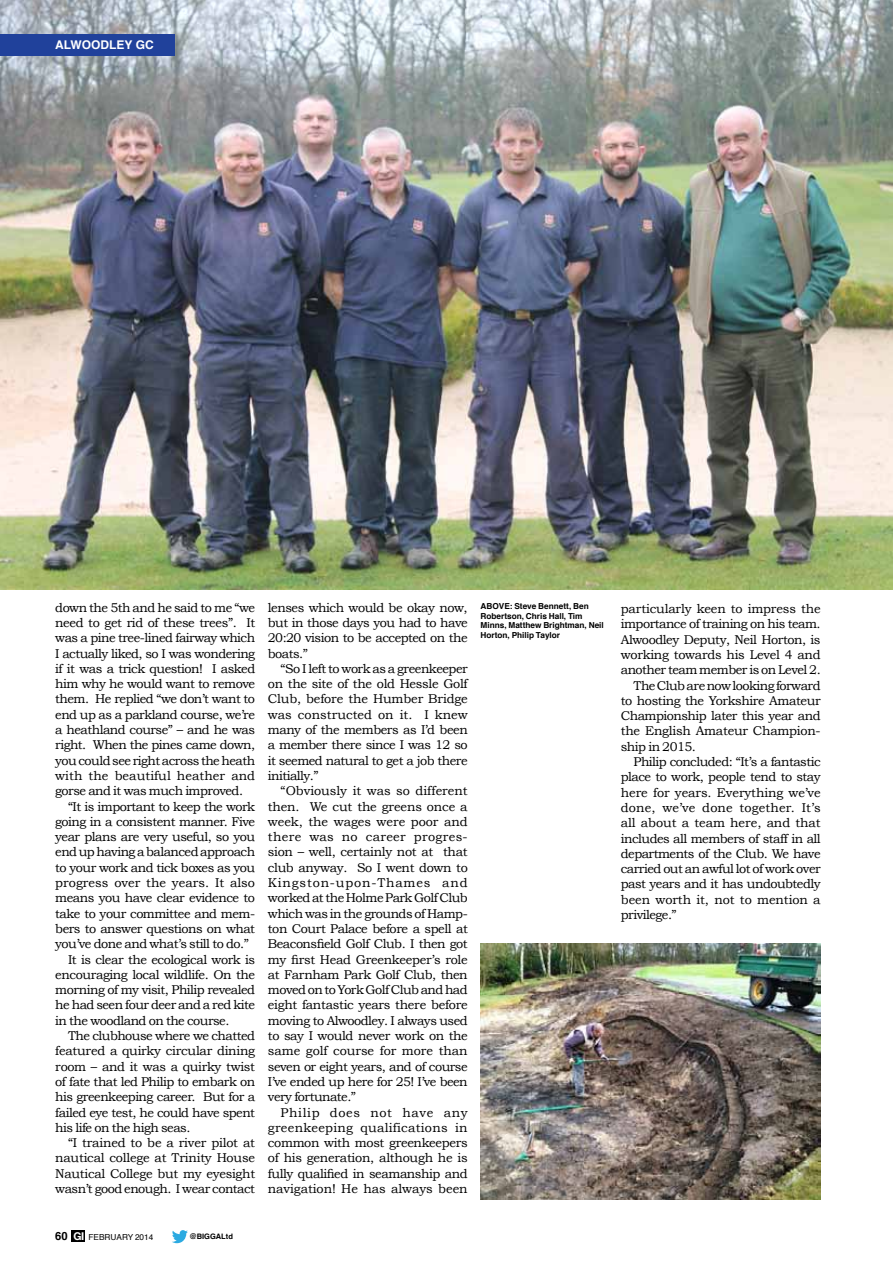
<style>
.page{position:relative;width:893px;height:1263px;background:#fff}
.page>*{position:absolute;margin:0;border:0;box-sizing:border-box;transform-origin:0 0}
.t1{font:12.75px "Bookman Old Style";letter-spacing:-.04em;color:#000}
.t2{font:12.75px "Bookman Old Style";letter-spacing:-.02em;color:#000}
.t3{font:12.75px "Bookman Old Style";letter-spacing:-.005em;color:#000}
.t4{font:12.75px "Bookman Old Style";letter-spacing:-.01em;color:#000}
.t5{font:12.75px "Bookman Old Style";color:#000}
.t6{font:12.75px "Bookman Old Style";letter-spacing:-.015em;color:#000}
.t7{font:12.75px "Bookman Old Style";letter-spacing:.02em;color:#000}
.t8{font:12.75px "Bookman Old Style";letter-spacing:.01em;color:#000}
.t9{font:12.75px "Bookman Old Style";letter-spacing:.005em;color:#000}
.t10{font:12.75px "Bookman Old Style";letter-spacing:.025em;color:#000}
.t11{font:12.75px "Bookman Old Style";letter-spacing:.065em;color:#000}
.t12{font:12.75px "Bookman Old Style";letter-spacing:.05em;color:#000}
.t13{font:700 12px "Helvetica";color:#fff}
.t14{font:700 8.25px/9.8px "Helvetica";color:#000}
.t15{font:8.25px "Helvetica";color:#000}
.t16{font:700 7.5px "Helvetica";color:#000}
.s1{font-weight:700;font-size:11.25px}
.s2{font-family:"Helvetica Neue";font-weight:700;font-size:10.8px;color:#fff}
</style>
<div class="page">
<img style="left:0;top:0;width:893px;height:590px">
<img style="left:480px;top:944px;width:341px;height:255px">
<div style="left:71px;top:1230px;width:14px;height:11px;background:#000"></div>
<svg style="left:172px;top:1230px;width:16px;height:13px"></svg>
<div style="left:0;top:34px;width:174px;height:21px;background:#20419b"></div>
<p class="t13" style="left:55px;top:35px;width:100px">ALWOODLEY GC</p>
<p class="t1" style="left:55px;top:600px;width:201px">down the 5th and he said to me “we</p>
<p class="t1" style="left:55px;top:615px;width:201px">need to get rid of these trees”. It</p>
<p class="t1" style="left:55px;top:631px;width:201px">was a pine tree-lined fairway which</p>
<p class="t1" style="left:55px;top:646px;width:201px">I actually liked, so I was wondering</p>
<p class="t1" style="left:55px;top:661px;width:201px">if it was a trick question! I asked</p>
<p class="t1" style="left:55px;top:676px;width:201px">him why he would want to remove</p>
<p class="t1" style="left:55px;top:692px;width:201px">them. He replied “we don’t want to</p>
<p class="t1" style="left:55px;top:707px;width:201px">end up as a parkland course, we’re</p>
<p class="t1" style="left:55px;top:722px;width:201px">a heathland course” – and he was</p>
<p class="t1" style="left:55px;top:738px;width:201px">right. When the pines came down,</p>
<p class="t1" style="left:55px;top:753px;width:201px">you could see right across the heath</p>
<p class="t9" style="left:55px;top:768px;width:201px">with the beautiful heather and</p>
<p class="t1" style="left:55px;top:784px;width:189px">gorse and it was much improved.</p>
<p class="t1" style="left:68px;top:799px;width:189px">“It is important to keep the work</p>
<p class="t1" style="left:55px;top:814px;width:201px">going in a consistent manner. Five</p>
<p class="t1" style="left:55px;top:829px;width:201px">year plans are very useful, so you</p>
<p class="t1" style="left:55px;top:845px;width:201px">end up having a balanced approach</p>
<p class="t1" style="left:55px;top:860px;width:201px">to your work and tick boxes as you</p>
<p class="t5" style="left:55px;top:875px;width:201px">progress over the years. It also</p>
<p class="t1" style="left:55px;top:891px;width:201px">means you have clear evidence to</p>
<p class="t1" style="left:55px;top:906px;width:201px">take to your committee and mem-</p>
<p class="t1" style="left:55px;top:921px;width:201px">bers to answer questions on what</p>
<p class="t1" style="left:55px;top:937px;width:195px">you’ve done and what’s still to do.”</p>
<p class="t1" style="left:68px;top:952px;width:189px">It is clear the ecological work is</p>
<p class="t1" style="left:55px;top:967px;width:201px">encouraging local wildlife. On the</p>
<p class="t1" style="left:55px;top:982px;width:201px">morning of my visit, Philip revealed</p>
<p class="t1" style="left:55px;top:998px;width:201px">he had seen four deer and a red kite</p>
<p class="t1" style="left:55px;top:1013px;width:176px">in the woodland on the course.</p>
<p class="t1" style="left:68px;top:1028px;width:189px">The clubhouse where we chatted</p>
<p class="t2" style="left:55px;top:1044px;width:201px">featured a quirky circular dining</p>
<p class="t1" style="left:55px;top:1059px;width:201px">room – and it was a quirky twist</p>
<p class="t1" style="left:55px;top:1074px;width:201px">of fate that led Philip to embark on</p>
<p class="t1" style="left:55px;top:1090px;width:201px">his greenkeeping career. But for a</p>
<p class="t1" style="left:55px;top:1105px;width:201px">failed eye test, he could have spent</p>
<p class="t1" style="left:55px;top:1120px;width:137px">his life on the high seas.</p>
<p class="t6" style="left:68px;top:1135px;width:189px">“I trained to be a river pilot at</p>
<p class="t2" style="left:55px;top:1151px;width:201px">nautical college at Trinity House</p>
<p class="t2" style="left:55px;top:1166px;width:201px">Nautical College but my eyesight</p>
<p class="t1" style="left:55px;top:1181px;width:201px">wasn’t good enough. I wear contact</p>
<p class="t1" style="left:268px;top:600px;width:201px">lenses which would be okay now,</p>
<p class="t1" style="left:268px;top:615px;width:201px">but in those days you had to have</p>
<p class="t1" style="left:268px;top:631px;width:201px">20:20 vision to be accepted on the</p>
<p class="t1" style="left:268px;top:646px;width:42px">boats.”</p>
<p class="t1" style="left:281px;top:661px;width:189px">“So I left to work as a greenkeeper</p>
<p class="t1" style="left:268px;top:676px;width:201px">on the site of the old Hessle Golf</p>
<p class="t4" style="left:268px;top:692px;width:201px">Club, before the Humber Bridge</p>
<p class="t5" style="left:268px;top:707px;width:201px">was constructed on it. I knew</p>
<p class="t1" style="left:268px;top:722px;width:201px">many of the members as I’d been</p>
<p class="t1" style="left:268px;top:738px;width:201px">a member there since I was 12 so</p>
<p class="t1" style="left:268px;top:753px;width:201px">it seemed natural to get a job there</p>
<p class="t1" style="left:268px;top:768px;width:52px">initially.”</p>
<p class="t3" style="left:281px;top:784px;width:189px">“Obviously it was so different</p>
<p class="t6" style="left:268px;top:799px;width:201px">then. We cut the greens once a</p>
<p class="t3" style="left:268px;top:814px;width:201px">week, the wages were poor and</p>
<p class="t10" style="left:268px;top:829px;width:201px">there was no career progres-</p>
<p class="t1" style="left:268px;top:845px;width:201px">sion – well, certainly not at that</p>
<p class="t1" style="left:268px;top:860px;width:201px">club anyway. So I went down to</p>
<p class="t11" style="left:268px;top:875px;width:201px">Kingston-upon-Thames and</p>
<p class="t1" style="left:268px;top:891px;width:201px">worked at the Holme Park Golf Club</p>
<p class="t1" style="left:268px;top:906px;width:201px">which was in the grounds of Hamp-</p>
<p class="t1" style="left:268px;top:921px;width:201px">ton Court Palace before a spell at</p>
<p class="t1" style="left:268px;top:937px;width:201px">Beaconsfield Golf Club. I then got</p>
<p class="t1" style="left:268px;top:952px;width:201px">my first Head Greenkeeper’s role</p>
<p class="t1" style="left:268px;top:967px;width:201px">at Farnham Park Golf Club, then</p>
<p class="t1" style="left:268px;top:982px;width:201px">moved on to York Golf Club and had</p>
<p class="t2" style="left:268px;top:998px;width:201px">eight fantastic years there before</p>
<p class="t1" style="left:268px;top:1013px;width:201px">moving to Alwoodley. I always used</p>
<p class="t1" style="left:268px;top:1028px;width:201px">to say I would never work on the</p>
<p class="t3" style="left:268px;top:1044px;width:201px">same golf course for more than</p>
<p class="t1" style="left:268px;top:1059px;width:201px">seven or eight years, and of course</p>
<p class="t1" style="left:268px;top:1074px;width:201px">I’ve ended up here for 25! I’ve been</p>
<p class="t1" style="left:268px;top:1090px;width:90px">very fortunate.”</p>
<p class="t12" style="left:281px;top:1105px;width:189px">Philip does not have any</p>
<p class="t7" style="left:268px;top:1120px;width:201px">greenkeeping qualifications in</p>
<p class="t1" style="left:268px;top:1135px;width:201px">common with most greenkeepers</p>
<p class="t2" style="left:268px;top:1151px;width:201px">of his generation, although he is</p>
<p class="t1" style="left:268px;top:1166px;width:201px">fully qualified in seamanship and</p>
<p class="t3" style="left:268px;top:1181px;width:201px">navigation! He has always been</p>
<p class="t14" style="left:480px;top:601px;width:125px">ABOVE: Steve Bennett, Ben<br>Robertson, Chris Hall, Tim<br>Minns, Matthew Brightman, Neil<br>Horton, Philip Taylor</p>
<p class="t15" style="left:55px;top:1231px;width:100px"><span class="s1">60</span> <span class="s2">GI</span> FEBRUARY 2014</p>
<p class="t16" style="left:189px;top:1231px;width:45px">@BIGGALtd</p>
<p class="t4" style="left:621px;top:601px;width:201px">particularly keen to impress the</p>
<p class="t1" style="left:621px;top:617px;width:201px">importance of training on his team.</p>
<p class="t1" style="left:621px;top:632px;width:201px">Alwoodley Deputy, Neil Horton, is</p>
<p class="t2" style="left:621px;top:647px;width:201px">working towards his Level 4 and</p>
<p class="t1" style="left:621px;top:662px;width:201px">another team member is on Level 2.</p>
<p class="t1" style="left:634px;top:678px;width:189px">The Club are now looking forward</p>
<p class="t1" style="left:621px;top:693px;width:201px">to hosting the Yorkshire Amateur</p>
<p class="t1" style="left:621px;top:708px;width:201px">Championship later this year and</p>
<p class="t2" style="left:621px;top:724px;width:201px">the English Amateur Champion-</p>
<p class="t1" style="left:621px;top:739px;width:77px">ship in 2015.</p>
<p class="t1" style="left:634px;top:754px;width:189px">Philip concluded: “It’s a fantastic</p>
<p class="t1" style="left:621px;top:770px;width:201px">place to work, people tend to stay</p>
<p class="t3" style="left:621px;top:785px;width:201px">here for years. Everything we’ve</p>
<p class="t8" style="left:621px;top:800px;width:201px">done, we’ve done together. It’s</p>
<p class="t3" style="left:621px;top:815px;width:201px">all about a team here, and that</p>
<p class="t1" style="left:621px;top:831px;width:201px">includes all members of staff in all</p>
<p class="t1" style="left:621px;top:846px;width:201px">departments of the Club. We have</p>
<p class="t1" style="left:621px;top:861px;width:201px">carried out an awful lot of work over</p>
<p class="t1" style="left:621px;top:877px;width:201px">past years and it has undoubtedly</p>
<p class="t3" style="left:621px;top:892px;width:201px">been worth it, not to mention a</p>
<p class="t1" style="left:621px;top:907px;width:57px">privilege.”</p>
</div>
